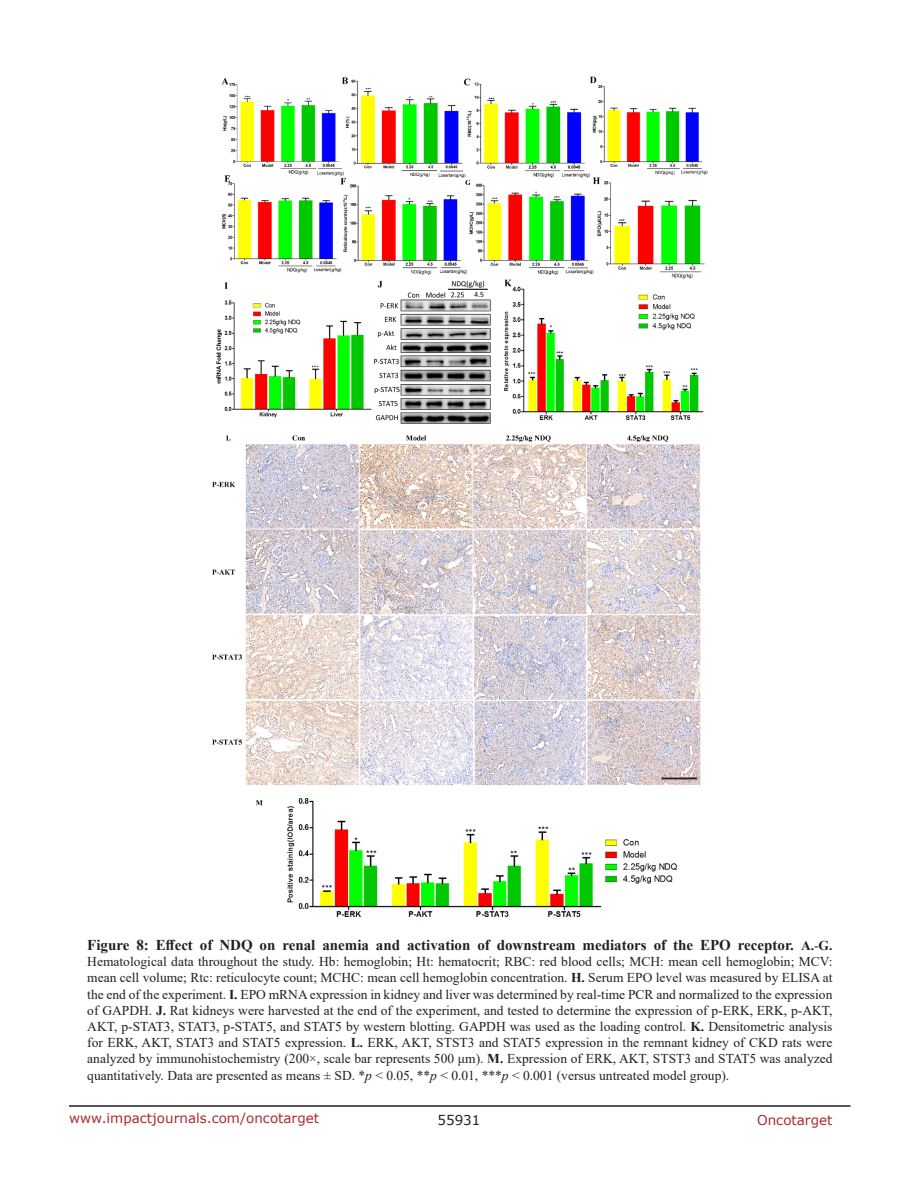
<style>
.page{position:relative;width:918px;height:1188px;background:#fff}
.page>*{position:absolute;margin:0;border:0;box-sizing:border-box;transform-origin:0 0}
.FigureText{font:700 15px "Times New Roman";color:#221f22}
.FigureText-2{font:13.5px/16.2px "Times New Roman";color:#221f22;text-align:justify}
.t1{font:13.5px "Verdana";color:#ac2b31}
.t2{font:13.5px "Verdana";color:#221f22}
.s1{font-size:13.5px}
.s2{font-weight:400;font-size:13.5px}
.s3{font-weight:700}
.s4{font-style:italic}
</style>
<div class="page">
<hr style="left:69px;top:1105px;width:781px;height:2px;background:#231f20">
<img style="left:213px;top:76px;width:494px;height:841px">
<p class="FigureText" style="left:87px;top:934px;width:747px">Figure 8: Effect of NDQ on renal anemia and activation of downstream mediators of the EPO receptor. <span class="s1">A.</span><span class="s2">-</span><span class="s1">G.</span></p>
<p class="FigureText-2" style="left:87px;top:953px;width:747px">Hematological data throughout the study. Hb: hemoglobin; Ht: hematocrit; RBC: red blood cells; MCH: mean cell hemoglobin; MCV: mean cell volume; Rtc: reticulocyte count; MCHC: mean cell hemoglobin concentration. <span class="s3">H.</span> Serum EPO level was measured by ELISA at the end of the experiment. <span class="s3">I.</span> EPO mRNA expression in kidney and liver was determined by real-time PCR and normalized to the expression of GAPDH. <span class="s3">J.</span> Rat kidneys were harvested at the end of the experiment, and tested to determine the expression of p-ERK, ERK, p-AKT, AKT, p-STAT3, STAT3, p-STAT5, and STAT5 by western blotting. GAPDH was used as the loading control. <span class="s3">K.</span> Densitometric analysis for ERK, AKT, STAT3 and STAT5 expression. <span class="s3">L.</span> ERK, AKT, STST3 and STAT5 expression in the remnant kidney of CKD rats were analyzed by immunohistochemistry (200×, scale bar represents 500 μm). <span class="s3">M.</span> Expression of ERK, AKT, STST3 and STAT5 was analyzed quantitatively. Data are presented as means ± SD. *<span class="s4">p</span> &lt; 0.05, **<span class="s4">p</span> &lt; 0.01, ***<span class="s4">p</span> &lt; 0.001 (versus untreated model group).</p>
<p class="t1" style="left:69px;top:1109px;width:252px">www.impactjournals.com/oncotarget</p>
<p class="t2" style="left:438px;top:1111px;width:44px">55931</p>
<p class="t1" style="left:757px;top:1111px;width:77px">Oncotarget</p>
</div>
